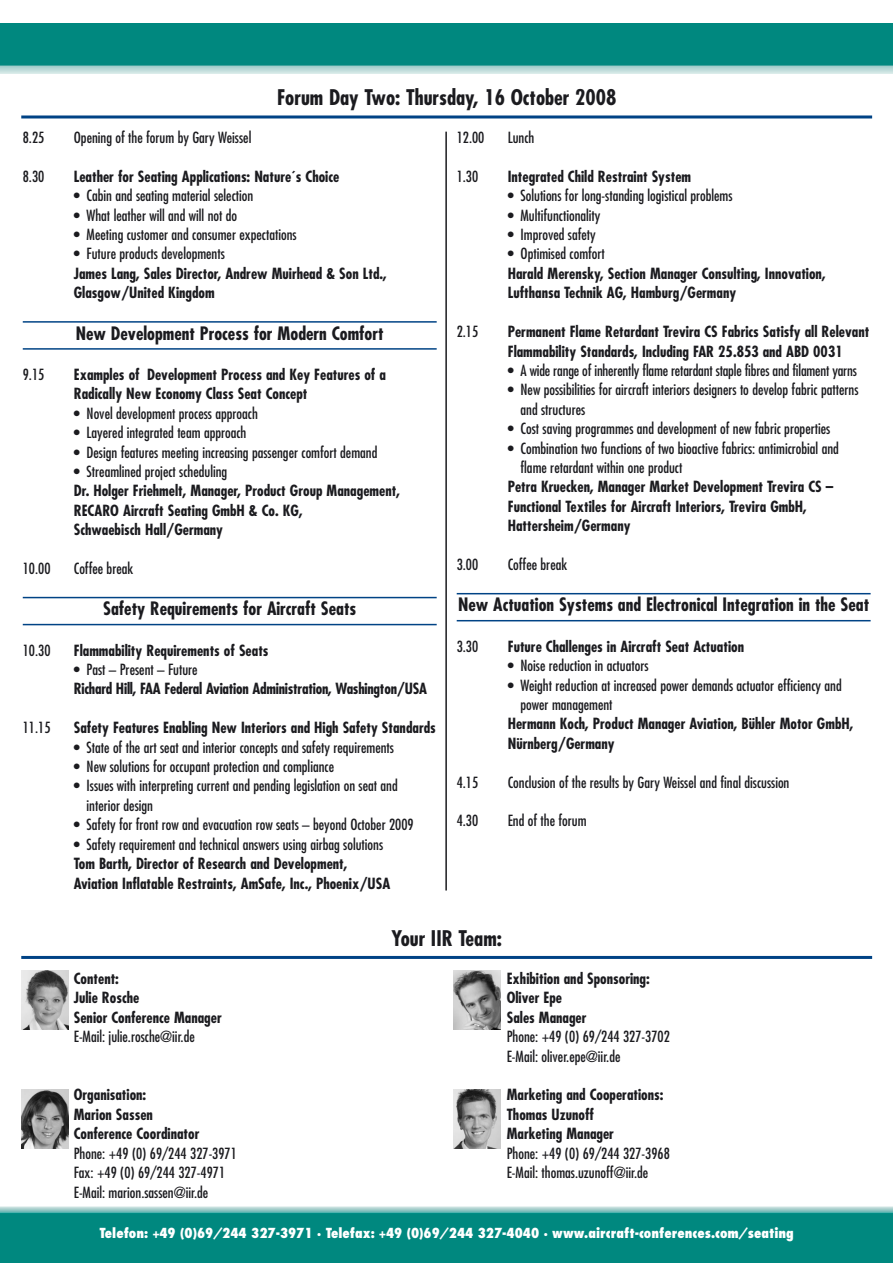
<style>
.page{position:relative;width:893px;height:1263px;background:#fff}
.page>*{position:absolute;margin:0;border:0;box-sizing:border-box;transform-origin:0 0}
.t1{font:700 condensed 21px "Futura";color:#1b1b1f}
.t2{font:700 condensed 18px "Futura";color:#1b1b1f}
.t3{font:condensed 15px/19.4px "Futura";color:#1b1b1f}
.t4{font:700 condensed 15px/19.4px "Futura";color:#1b1b1f}
.t5{font:800 condensed 13.5px "Futura";color:#fff}
</style>
<div class="page">
<div style="left:0;top:23px;width:892px;height:42px;background:#00887f"></div>
<hr style="left:0;top:72px;width:892px;height:2px;background:#c8e3e0">
<hr style="left:0;top:71px;width:892px;height:2px;background:#bededb">
<hr style="left:0;top:70px;width:892px;height:2px;background:#b2d7d5">
<hr style="left:0;top:69px;width:892px;height:2px;background:#a7d2cf">
<hr style="left:0;top:68px;width:892px;height:2px;background:#9acbc8">
<hr style="left:0;top:67px;width:892px;height:2px;background:#8ec6c3">
<hr style="left:0;top:66px;width:892px;height:2px;background:#82c0bd">
<hr style="left:0;top:65px;width:892px;height:2px;background:#76bbb8">
<hr style="left:0;top:65px;width:892px;height:1px;background:#6db6b3">
<div style="left:0;top:1213px;width:892px;height:50px;background:#00887f"></div>
<hr style="left:0;top:1213px;width:892px;height:1px;background:#009b94">
<hr style="left:0;top:1212px;width:892px;height:1px;background:#34a49f">
<hr style="left:0;top:1211px;width:892px;height:1px;background:#58afaa">
<hr style="left:0;top:1210px;width:892px;height:1px;background:#77bbb8">
<hr style="left:0;top:1209px;width:892px;height:1px;background:#92c7c4">
<hr style="left:0;top:1208px;width:892px;height:1px;background:#acd5d2">
<hr style="left:0;top:1207px;width:892px;height:1px;background:#c6e2e0">
<hr style="left:21px;top:115px;width:851px;height:3px;background:#004385">
<hr style="left:23px;top:321px;width:413px;height:2px;background:#004385">
<hr style="left:23px;top:348px;width:413px;height:2px;background:#004385">
<hr style="left:23px;top:597px;width:413px;height:1px;background:#004385">
<hr style="left:23px;top:624px;width:413px;height:1px;background:#004385">
<hr style="left:456px;top:593px;width:414px;height:1px;background:#004385">
<hr style="left:456px;top:620px;width:414px;height:1px;background:#004385">
<hr style="left:21px;top:956px;width:851px;height:3px;background:#004385">
<img style="left:21px;top:970px;width:47px;height:60px">
<img style="left:454px;top:970px;width:46px;height:60px">
<img style="left:21px;top:1089px;width:47px;height:60px">
<img style="left:454px;top:1089px;width:46px;height:60px">
<hr style="left:445px;top:132px;width:2px;height:759px;background:#1b1b1f">
<h1 class="t1" style="left:277px;top:89px;width:341px">Forum Day Two: Thursday, 16 October 2008</h1>
<p class="t3" style="left:23px;top:129px;width:23px">8.25</p>
<p class="t3" style="left:74px;top:129px;width:179px">Opening of the forum by Gary Weissel</p>
<p class="t3" style="left:23px;top:168px;width:23px">8.30</p>
<p class="t4" style="left:74px;top:168px;width:267px">Leather for Seating Applications: Nature´s Choice</p>
<p class="t3" style="left:74px;top:187px;width:181px">• Cabin and seating material selection</p>
<p class="t3" style="left:74px;top:207px;width:165px">• What leather will and will not do</p>
<p class="t3" style="left:74px;top:226px;width:224px">• Meeting customer and consumer expectations</p>
<p class="t3" style="left:74px;top:245px;width:153px">• Future products developments</p>
<p class="t4" style="left:74px;top:265px;width:314px">James Lang, Sales Director, Andrew Muirhead &amp; Son Ltd.,<br>Glasgow/United Kingdom</p>
<p class="t2" style="left:76px;top:325px;width:309px">New Development Process for Modern Comfort</p>
<p class="t3" style="left:23px;top:366px;width:23px">9.15</p>
<p class="t4" style="left:74px;top:366px;width:313px">Examples of Development Process and Key Features of a<br>Radically New Economy Class Seat Concept</p>
<p class="t3" style="left:74px;top:405px;width:186px">• Novel development process approach</p>
<p class="t3" style="left:74px;top:424px;width:174px">• Layered integrated team approach</p>
<p class="t3" style="left:74px;top:443px;width:305px">• Design features meeting increasing passenger comfort demand</p>
<p class="t3" style="left:74px;top:463px;width:155px">• Streamlined project scheduling</p>
<p class="t4" style="left:74px;top:482px;width:328px">Dr. Holger Friehmelt, Manager, Product Group Management,<br>RECARO Aircraft Seating GmbH &amp; Co. KG,<br>Schwaebisch Hall/Germany</p>
<p class="t3" style="left:23px;top:560px;width:29px">10.00</p>
<p class="t3" style="left:74px;top:560px;width:61px">Coffee break</p>
<p class="t2" style="left:103px;top:601px;width:255px">Safety Requirements for Aircraft Seats</p>
<p class="t3" style="left:23px;top:642px;width:29px">10.30</p>
<p class="t4" style="left:74px;top:642px;width:196px">Flammability Requirements of Seats</p>
<p class="t3" style="left:74px;top:661px;width:125px">• Past – Present – Future</p>
<p class="t4" style="left:74px;top:681px;width:355px">Richard Hill, FAA Federal Aviation Administration, Washington/USA</p>
<p class="t3" style="left:23px;top:719px;width:29px">11.15</p>
<p class="t4" style="left:74px;top:719px;width:363px">Safety Features Enabling New Interiors and High Safety Standards</p>
<p class="t3" style="left:74px;top:739px;width:322px">• State of the art seat and interior concepts and safety requirements</p>
<p class="t3" style="left:74px;top:758px;width:262px">• New solutions for occupant protection and compliance</p>
<p class="t3" style="left:87px;top:777px;width:312px;text-indent:-13px">• Issues with interpreting current and pending legislation on seat and interior design</p>
<p class="t3" style="left:74px;top:816px;width:341px">• Safety for front row and evacuation row seats – beyond October 2009</p>
<p class="t3" style="left:74px;top:836px;width:311px">• Safety requirement and technical answers using airbag solutions</p>
<p class="t4" style="left:74px;top:855px;width:318px">Tom Barth, Director of Research and Development,<br>Aviation Inflatable Restraints, AmSafe, Inc., Phoenix/USA</p>
<p class="t3" style="left:456px;top:129px;width:29px">12.00</p>
<p class="t3" style="left:507px;top:129px;width:28px">Lunch</p>
<p class="t3" style="left:456px;top:168px;width:23px">1.30</p>
<p class="t4" style="left:507px;top:168px;width:185px">Integrated Child Restraint System</p>
<p class="t3" style="left:507px;top:187px;width:226px">• Solutions for long-standing logistical problems</p>
<p class="t3" style="left:507px;top:207px;width:94px">• Multifunctionality</p>
<p class="t3" style="left:507px;top:226px;width:90px">• Improved safety</p>
<p class="t3" style="left:507px;top:245px;width:99px">• Optimised comfort</p>
<p class="t4" style="left:507px;top:265px;width:319px">Harald Merensky, Section Manager Consulting, Innovation,<br>Lufthansa Technik AG, Hamburg/Germany</p>
<p class="t3" style="left:456px;top:323px;width:23px">2.15</p>
<p class="t4" style="left:507px;top:323px;width:363px">Permanent Flame Retardant Trevira CS Fabrics Satisfy all Relevant<br>Flammability Standards, Including FAR 25.853 and ABD 0031</p>
<p class="t3" style="left:507px;top:362px;width:350px">• A wide range of inherently flame retardant staple fibres and filament yarns</p>
<p class="t3" style="left:520px;top:381px;width:339px;text-indent:-13px">• New possibilities for aircraft interiors designers to develop fabric patterns and structures</p>
<p class="t3" style="left:507px;top:420px;width:324px">• Cost saving programmes and development of new fabric properties</p>
<p class="t3" style="left:520px;top:440px;width:320px;text-indent:-13px">• Combination two functions of two bioactive fabrics: antimicrobial and flame retardant within one product</p>
<p class="t4" style="left:507px;top:479px;width:327px">Petra Kruecken, Manager Market Development Trevira CS –<br>Functional Textiles for Aircraft Interiors, Trevira GmbH,<br>Hattersheim/Germany</p>
<p class="t3" style="left:456px;top:556px;width:23px">3.00</p>
<p class="t3" style="left:507px;top:556px;width:61px">Coffee break</p>
<p class="t2" style="left:458px;top:597px;width:412px">New Actuation Systems and Electronical Integration in the Seat</p>
<p class="t3" style="left:456px;top:638px;width:23px">3.30</p>
<p class="t4" style="left:507px;top:638px;width:238px">Future Challenges in Aircraft Seat Actuation</p>
<p class="t3" style="left:507px;top:657px;width:142px">• Noise reduction in actuators</p>
<p class="t3" style="left:520px;top:676px;width:323px;text-indent:-13px">• Weight reduction at increased power demands actuator efficiency and power management</p>
<p class="t4" style="left:507px;top:715px;width:347px">Hermann Koch, Product Manager Aviation, Bühler Motor GmbH,<br>Nürnberg/Germany</p>
<p class="t3" style="left:456px;top:774px;width:23px">4.15</p>
<p class="t3" style="left:507px;top:774px;width:283px">Conclusion of the results by Gary Weissel and final discussion</p>
<p class="t3" style="left:456px;top:812px;width:23px">4.30</p>
<p class="t3" style="left:507px;top:812px;width:80px">End of the forum</p>
<p class="t4" style="left:74px;top:970px;width:149px">Content:<br>Julie Rosche<br>Senior Conference Manager</p>
<p class="t3" style="left:74px;top:1028px;width:122px">E-Mail: julie.rosche@iir.de</p>
<p class="t4" style="left:74px;top:1087px;width:127px">Organisation:<br>Marion Sassen<br>Conference Coordinator</p>
<p class="t3" style="left:74px;top:1145px;width:165px">Phone: +49 (0) 69/244 327-3971<br>Fax: +49 (0) 69/244 327-4971<br>E-Mail: marion.sassen@iir.de</p>
<h1 class="t1" style="left:391px;top:929px;width:112px">Your IIR Team:</h1>
<p class="t4" style="left:506px;top:970px;width:145px">Exhibition and Sponsoring:<br>Oliver Epe<br>Sales Manager</p>
<p class="t3" style="left:506px;top:1028px;width:165px">Phone: +49 (0) 69/244 327-3702<br>E-Mail: oliver.epe@iir.de</p>
<p class="t4" style="left:506px;top:1087px;width:158px">Marketing and Cooperations:<br>Thomas Uzunoff<br>Marketing Manager</p>
<p class="t3" style="left:506px;top:1145px;width:165px">Phone: +49 (0) 69/244 327-3968<br>E-Mail: thomas.uzunoff@iir.de</p>
<p class="t5" style="left:99px;top:1228px;width:695px">Telefon: +49 (0)69/244 327-3971 · Telefax: +49 (0)69/244 327-4040 · www.aircraft-conferences.com/seating</p>
</div>
